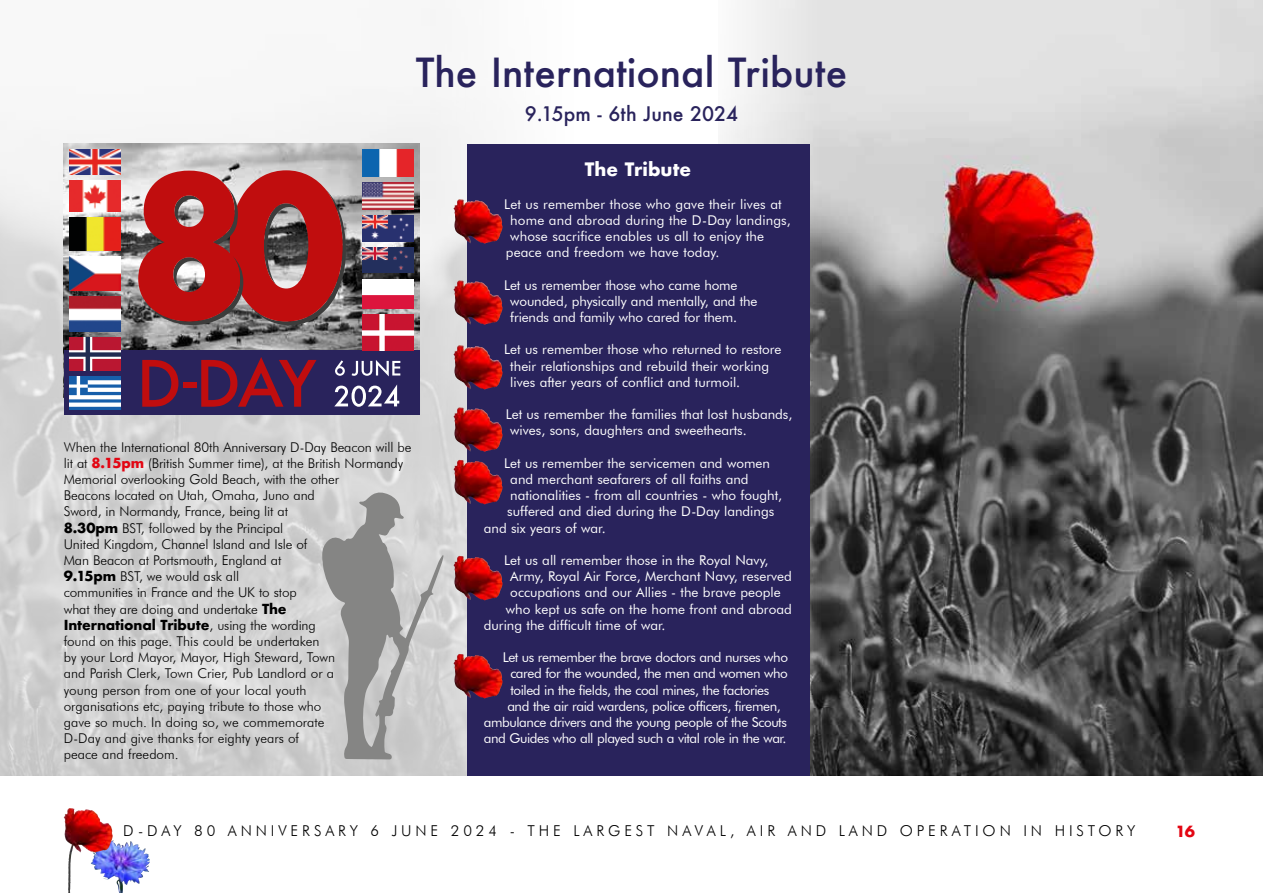
<style>
.page{position:relative;width:1263px;height:893px;background:#fff}
.page>*{position:absolute;margin:0;border:0;box-sizing:border-box;transform-origin:0 0}
.t1{font:500 39px "Futura";color:#29235c}
.t2{font:500 19.5px "Futura";color:#29235c}
.t3{font:700 18px "Futura";color:#fff}
.t4{font:300 15px "Futura BT";letter-spacing:.26em;color:#000}
.t5{font:700 15px "Futura";color:#e30613}
.t6{font:13.5px/16.2px "Futura BT";color:#fff}
.t7{font:300 13.5px/16.2px "Futura BT";letter-spacing:-.01em;color:#000}
.t8{font:13.5px "Futura BT";letter-spacing:-.03em;color:#fff}
.t9{font:700 13.5px "Futura";letter-spacing:-.01em;color:#000}
.s1{font-family:"Futura";font-weight:700;color:#e30613}
.s2{font-family:"Futura";font-weight:700}
.s3{font-family:"Futura BT";font-weight:300}
</style>
<div class="page">
<img style="left:99px;top:840px;width:14px;height:5px">
<img style="left:64px;top:808px;width:8px;height:53px">
<img style="left:0;top:100px;width:472px;height:676px">
<img style="left:722px;top:0;width:541px;height:776px">
<div style="left:467px;top:144px;width:342px;height:632px;background:#29235c"></div>
<img style="left:64px;top:144px;width:356px;height:206px">
<div style="left:64px;top:350px;width:356px;height:65px;background:#29235c"></div>
<svg style="left:142px;top:360px;width:36px;height:47px"></svg>
<div style="left:183px;top:382px;width:13px;height:5px;background:#c00d0e"></div>
<svg style="left:201px;top:357px;width:115px;height:50px"></svg>
<svg style="left:335px;top:360px;width:10px;height:16px"></svg>
<svg style="left:351px;top:360px;width:49px;height:16px"></svg>
<svg style="left:334px;top:384px;width:65px;height:23px"></svg>
<svg style="left:138px;top:170px;width:208px;height:155px;background:#ad3b3b"></svg>
<img style="left:362px;top:216px;width:51px;height:25px">
<img style="left:70px;top:218px;width:50px;height:32px">
<img style="left:70px;top:180px;width:50px;height:32px">
<img style="left:70px;top:256px;width:50px;height:34px">
<img style="left:362px;top:149px;width:51px;height:27px">
<img style="left:70px;top:376px;width:50px;height:34px">
<img style="left:70px;top:296px;width:50px;height:35px">
<img style="left:362px;top:247px;width:51px;height:26px">
<img style="left:70px;top:337px;width:50px;height:33px">
<img style="left:362px;top:279px;width:51px;height:30px">
<img style="left:70px;top:149px;width:50px;height:25px">
<img style="left:362px;top:183px;width:51px;height:26px">
<img style="left:362px;top:315px;width:51px;height:35px">
<img style="left:454px;top:280px;width:15px;height:43px">
<img style="left:454px;top:345px;width:15px;height:43px">
<img style="left:454px;top:407px;width:15px;height:43px">
<img style="left:454px;top:460px;width:15px;height:42px">
<img style="left:454px;top:556px;width:14px;height:42px">
<img style="left:454px;top:654px;width:14px;height:42px">
<img style="left:454px;top:199px;width:15px;height:43px">
<svg style="left:322px;top:491px;width:122px;height:268px;background:#b4b4b3"></svg>
<h1 class="t1" style="left:416px;top:46px;width:433px">The International Tribute</h1>
<h2 class="t2" style="left:525px;top:101px;width:215px">9.15pm - 6th June 2024</h2>
<p class="t7" style="left:64px;top:439px;width:349px">When the International 80th Anniversary D-Day Beacon will be lit at <span class="s1">8.15pm</span> (British Summer time), at the British Normandy Memorial overlooking Gold Beach, with the other<br>Beacons located on Utah, Omaha, Juno and<br>Sword, in Normandy, France, being lit at<br><span class="s2">8.30pm</span> BST, followed by the Principal<br>United Kingdom, Channel Island and Isle of<br>Man Beacon at Portsmouth, England at<br><span class="s2">9.15pm</span> BST, we would ask all<br>communities in France and the UK to stop<br>what they are doing and undertake <span class="s2">The</span></p>
<p class="t9" style="left:64px;top:615px;width:254px">International Tribute<span class="s3">, using the wording</span></p>
<p class="t7" style="left:64px;top:633px;width:273px">found on this page. This could be undertaken by your Lord Mayor, Mayor, High Steward, Town and Parish Clerk, Town Crier, Pub Landlord or a young person from one of your local youth organisations etc, paying tribute to those who gave so much. In doing so, we commemorate D-Day and give thanks for eighty years of peace and freedom.</p>
<h3 class="t3" style="left:585px;top:156px;width:108px">The Tribute</h3>
<p class="t6" style="left:504px;top:196px;width:279px">Let us remember those who gave their lives at</p>
<p class="t6" style="left:510px;top:212px;width:282px">home and abroad during the D-Day landings,</p>
<p class="t6" style="left:510px;top:228px;width:255px">whose sacrifice enables us all to enjoy the</p>
<p class="t6" style="left:506px;top:244px;width:215px">peace and freedom we have today.</p>
<p class="t6" style="left:510px;top:277px;width:249px;text-indent:-6px">Let us remember those who came home wounded, physically and mentally, and the friends and family who cared for them.</p>
<p class="t6" style="left:510px;top:341px;width:273px;text-indent:-6px">Let us remember those who returned to restore their relationships and rebuild their working lives after years of conflict and turmoil.</p>
<p class="t6" style="left:510px;top:406px;width:284px;text-indent:-4px">Let us remember the families that lost husbands, wives, sons, daughters and sweethearts.</p>
<p class="t6" style="left:504px;top:455px;width:267px">Let us remember the servicemen and women</p>
<p class="t6" style="left:510px;top:471px;width:240px">and merchant seafarers of all faiths and</p>
<p class="t6" style="left:510px;top:487px;width:273px">nationalities - from all countries - who fought,</p>
<p class="t6" style="left:507px;top:503px;width:268px">suffered and died during the D-Day landings</p>
<p class="t6" style="left:484px;top:520px;width:123px">and six years of war.</p>
<p class="t6" style="left:504px;top:552px;width:266px">Let us all remember those in the Royal Navy,</p>
<p class="t6" style="left:510px;top:568px;width:283px">Army, Royal Air Force, Merchant Navy, reserved</p>
<p class="t6" style="left:510px;top:584px;width:272px">occupations and our Allies - the brave people</p>
<p class="t6" style="left:506px;top:601px;width:287px">who kept us safe on the home front and abroad</p>
<p class="t6" style="left:484px;top:617px;width:183px">during the difficult time of war.</p>
<p class="t8" style="left:503px;top:649px;width:287px">Let us remember the brave doctors and nurses who</p>
<p class="t8" style="left:510px;top:665px;width:279px">cared for the wounded, the men and women who</p>
<p class="t8" style="left:510px;top:682px;width:260px">toiled in the fields, the coal mines, the factories</p>
<p class="t8" style="left:507px;top:698px;width:275px">and the air raid wardens, police officers, firemen,</p>
<p class="t8" style="left:484px;top:714px;width:305px">ambulance drivers and the young people of the Scouts</p>
<p class="t8" style="left:484px;top:730px;width:304px">and Guides who all played such a vital role in the war.</p>
<p class="t4" style="left:123px;top:821px;width:1013px">D-DAY 80 ANNIVERSARY 6 JUNE 2024 - THE LARGEST NAVAL, AIR AND LAND OPERATION IN HISTORY</p>
<p class="t5" style="left:1175px;top:820px;width:21px">16</p>
</div>
